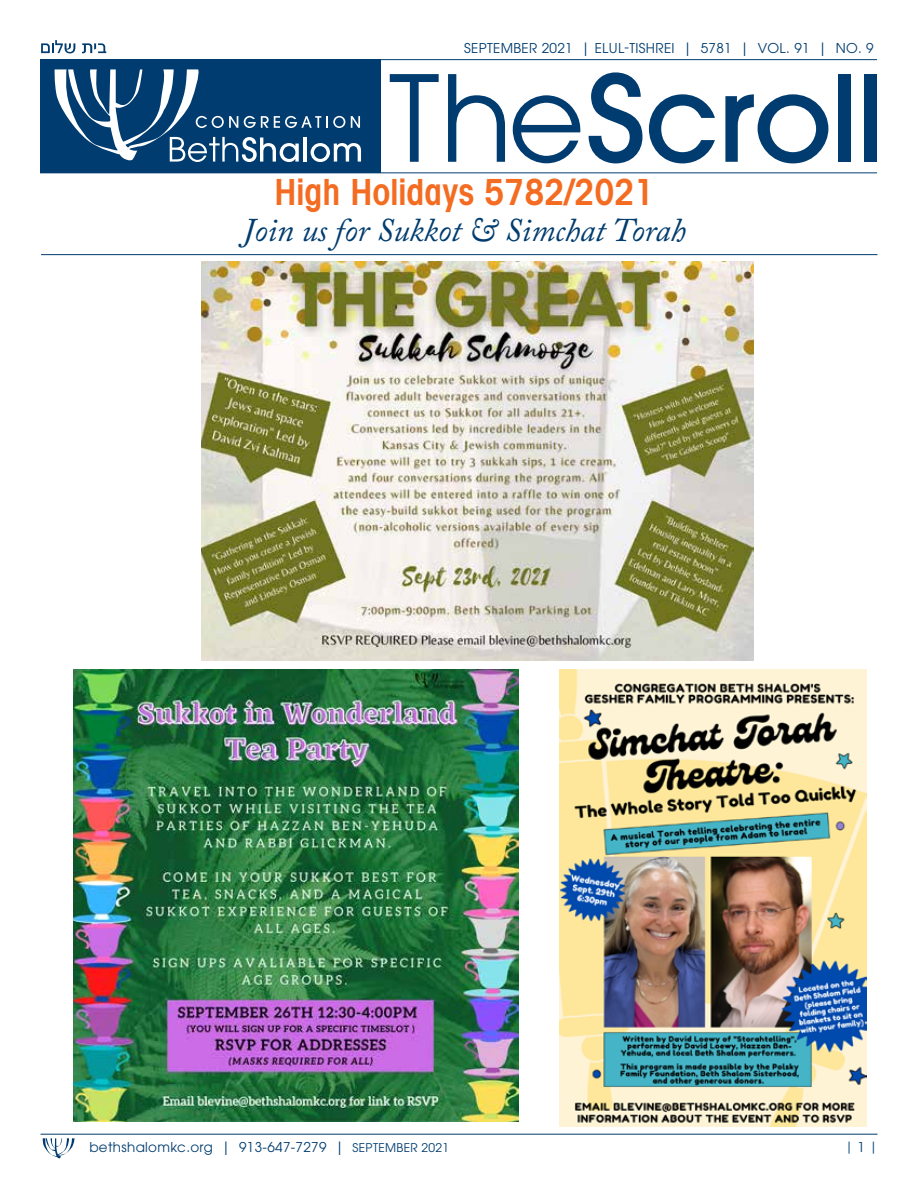
<style>
.page{position:relative;width:918px;height:1188px;background:#fff}
.page>*{position:absolute;margin:0;border:0;box-sizing:border-box;transform-origin:0 0}
.t1{font:500 118.5px "Avant Garde";letter-spacing:-.015em;color:#003c6f}
.t2{font:600 condensed 36px "Avant Garde";color:#f36c21}
.t3{font:italic 33px "Adobe Caslon Pro";color:#003c6f}
.t4{font:13.5px "ITC Avant Garde Pro";letter-spacing:.025em;color:#003c6f}
.t5{font:12px "ITC Avant Garde Pro";color:#003c6f}
.s1{font-weight:400}
.s2{font-size:12px}
.s3{font-size:13.5px}
</style>
<div class="page">
<div style="left:40px;top:60px;width:341px;height:113px;background:#003c6f"></div>
<hr style="left:40px;top:59px;width:837px;height:1px;background:#003c6f">
<svg style="left:54px;top:69px;width:307px;height:93px"></svg>
<hr style="left:40px;top:172px;width:837px;height:1px;background:#003c6f">
<svg style="left:82px;top:43px;width:24px;height:10px"></svg>
<svg style="left:41px;top:40px;width:34px;height:13px"></svg>
<hr style="left:40px;top:1134px;width:838px;height:1px;background:#003c6f">
<svg style="left:43px;top:1138px;width:32px;height:21px"></svg>
<img style="left:201px;top:261px;width:552px;height:400px">
<hr style="left:41px;top:254px;width:837px;height:1px;background:#003c6f">
<img style="left:559px;top:670px;width:307px;height:457px">
<img style="left:73px;top:670px;width:445px;height:451px">
<p class="t4" style="left:464px;top:40px;width:411px">SEPTEMBER 2021 | ELUL-TISHREI | 5781 | VOL. 91 | NO. 9</p>
<h1 class="t1" style="left:389px;top:45px;width:497px"><span class="s1">The</span>Scroll</h1>
<h2 class="t2" style="left:274px;top:170px;width:382px">High Holidays 5782/2021</h2>
<h3 class="t3" style="left:243px;top:210px;width:445px">Join us for Sukkot &amp; Simchat Torah</h3>
<p class="t4" style="left:89px;top:1139px;width:361px">bethshalomkc.org | 913-647-7279 | <span class="s2">SEPTEMBER 2021</span></p>
<p class="t5" style="left:845px;top:1139px;width:34px">| <span class="s3">1</span> |</p>
</div>
